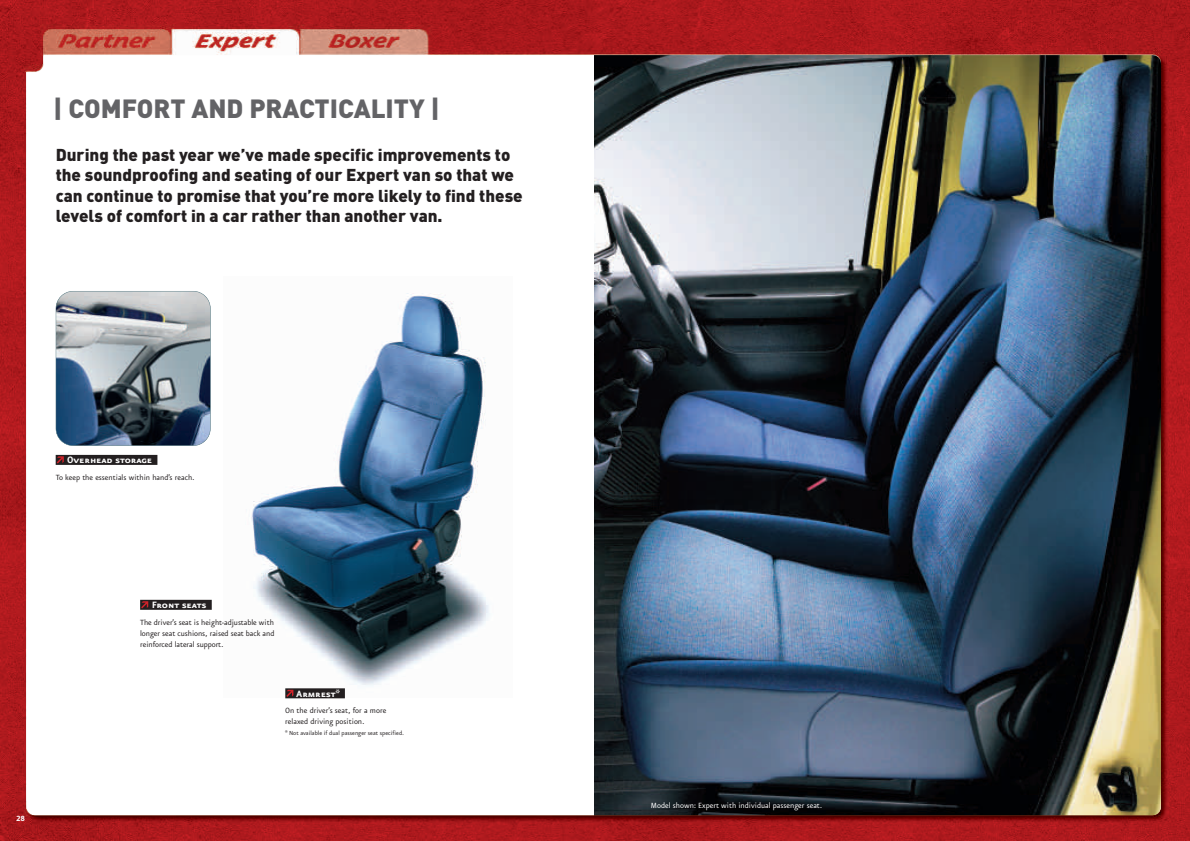
<style>
.page{position:relative;width:1190px;height:841px;background:#fff}
.page>*{position:absolute;margin:0;border:0;box-sizing:border-box;transform-origin:0 0}
.t1{font:900 26px "DIN";color:#636366}
.t2{font:900 17px/20.4px "DIN";color:#231f20}
.t3{font:11px "Eureka Sans Bold Caps";letter-spacing:-.01em;color:#fff}
.t4{font:9px/11px "Eureka Sans";color:#231f20;text-align:justify}
.t5{font:9px "Eureka Sans";color:#fff}
.t6{font:9px "Eureka Sans Bold Caps";color:#fff}
.t7{font:7px "Eureka Sans";color:#231f20}
</style>
<div class="page">
<img style="left:0;top:0;width:1190px;height:841px">
<img style="left:223px;top:276px;width:289px;height:421px">
<img style="left:56px;top:291px;width:154px;height:155px;border-radius:17px">
<div style="left:56px;top:291px;width:155px;height:155px;border:1px solid #567982;border-radius:18px"></div>
<div style="left:56px;top:455px;width:101px;height:10px;background:#231f20"></div>
<svg style="left:57px;top:456px;width:7px;height:7px"></svg>
<div style="left:140px;top:600px;width:72px;height:10px;background:#231f20"></div>
<svg style="left:141px;top:601px;width:7px;height:7px"></svg>
<div style="left:285px;top:688px;width:60px;height:10px;background:#231f20"></div>
<svg style="left:286px;top:690px;width:7px;height:7px"></svg>
<h1 class="t1" style="left:53px;top:99px;width:388px">| COMFORT AND PRACTICALITY |</h1>
<p class="t2" style="left:56px;top:146px;width:469px">During the past year we’ve made specific improvements to the soundproofing and seating of our Expert van so that we can continue to promise that you’re more likely to find these levels of comfort in a car rather than another van.</p>
<p class="t3" style="left:67px;top:453px;width:87px">Overhead storage</p>
<p class="t4" style="left:56px;top:471px;width:141px">To keep the essentials within hand’s reach.</p>
<p class="t6" style="left:16px;top:813px;width:11px">28</p>
<p class="t3" style="left:152px;top:598px;width:56px">Front seats</p>
<p class="t4" style="left:140px;top:616px;width:136px">The driver’s seat is height-adjustable with longer seat cushions, raised seat back and reinforced lateral support.</p>
<p class="t3" style="left:296px;top:687px;width:45px">Armrest*</p>
<p class="t4" style="left:285px;top:704px;width:103px">On the driver’s seat, for a more relaxed driving position.</p>
<p class="t7" style="left:285px;top:729px;width:120px">* Not available if dual passenger seat specified.</p>
<p class="t5" style="left:651px;top:800px;width:173px">Model shown: Expert with individual passenger seat.</p>
</div>
